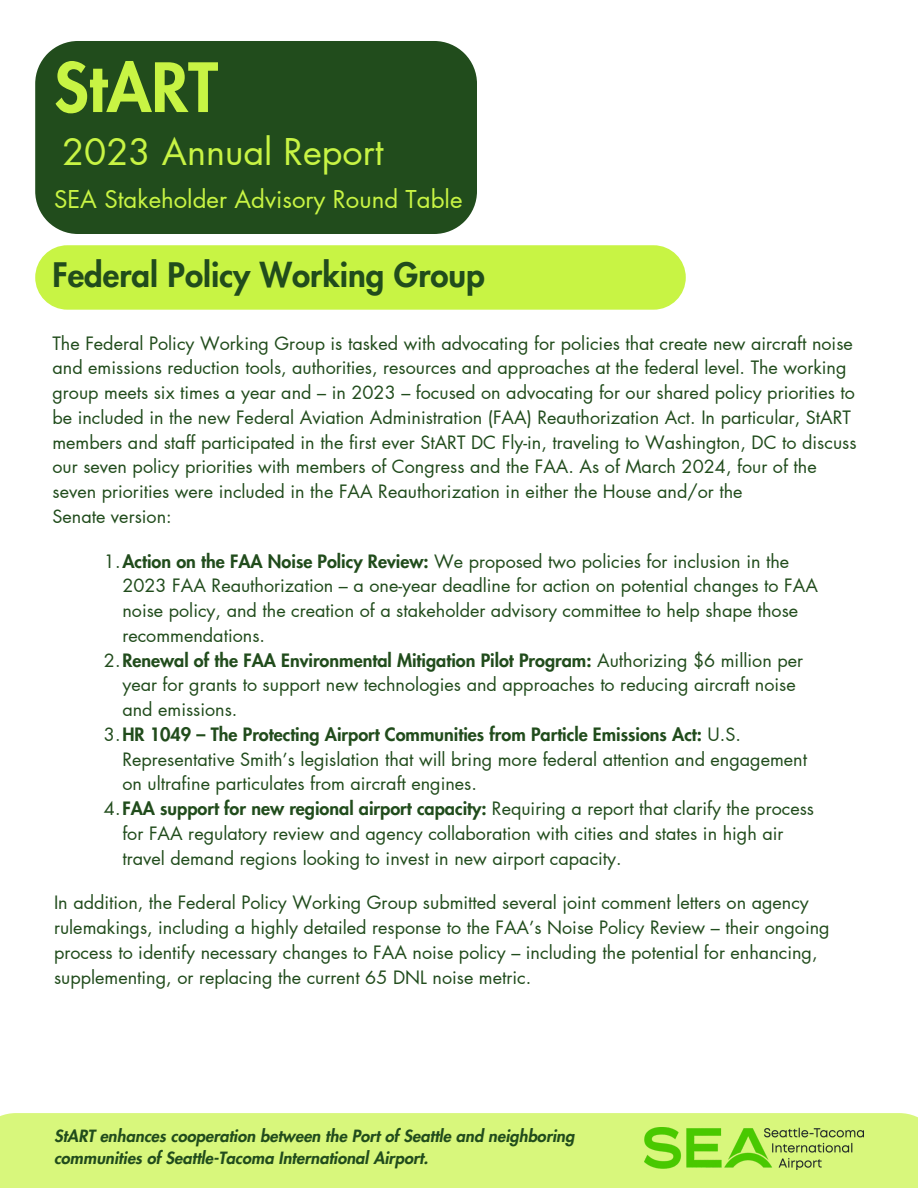
<style>
.page{position:relative;width:918px;height:1188px;background:#fff}
.page>*{position:absolute;margin:0;border:0;box-sizing:border-box;transform-origin:0 0}
.t1{font:800 66px "Futura LT Pro";color:#c8f444}
.t2{font:36px "Futura LT Pro";color:#c8f444}
.t3{font:800 33px "Futura LT Pro";color:#214c1c}
.t4{font:24px "Futura LT Pro";color:#c8f444}
.t5{font:18px/24.8px "Futura LT Pro";color:#214c1c}
.t6{font:italic 800 16.5px/22.5px "Futura LT Pro";color:#214c1c}
.s1{font-weight:800}
</style>
<div class="page">
<div style="left:35px;top:41px;width:442px;height:193px;background:#214c1c"></div>
<div style="left:0;top:1113px;width:918px;height:75px;background:#d8f77c"></div>
<img style="left:645px;top:1128px;width:219px;height:41px">
<div style="left:35px;top:245px;width:651px;height:65px;background:#c8f444;border-radius:32px"></div>
<p class="t1" style="left:54px;top:58px;width:165px">StART</p>
<p class="t2" style="left:62px;top:136px;width:323px">2023 Annual Report</p>
<p class="t4" style="left:54px;top:188px;width:410px">SEA Stakeholder Advisory Round Table</p>
<h5 class="t3" style="left:52px;top:260px;width:434px">Federal Policy Working Group</h5>
<h3 class="t5" style="left:52px;top:331px;width:806px">The Federal Policy Working Group is tasked with advocating for policies that create new aircraft noise and emissions reduction tools, authorities, resources and approaches at the federal level. The working group meets six times a year and – in 2023 – focused on advocating for our shared policy priorities to be included in the new Federal Aviation Administration (FAA) Reauthorization Act. In particular, StART members and staff participated in the first ever StART DC Fly-in, traveling to Washington, DC to discuss our seven policy priorities with members of Congress and the FAA. As of March 2024, four of the seven priorities were included in the FAA Reauthorization in either the House and/or the</h3>
<h4 class="t5" style="left:52px;top:505px;width:121px">Senate version:</h4>
<h2 class="t5" style="left:122px;top:549px;width:697px;text-indent:-18px">1.<span class="s1">Action on the FAA Noise Policy Review:</span> We proposed two policies for inclusion in the 2023 FAA Reauthorization – a one-year deadline for action on potential changes to FAA noise policy, and the creation of a stakeholder advisory committee to help shape those recommendations.</h2>
<p class="t5" style="left:122px;top:648px;width:682px;text-indent:-18px">2.<span class="s1">Renewal of the FAA Environmental Mitigation Pilot Program:</span> Authorizing $6 million per year for grants to support new technologies and approaches to reducing aircraft noise and emissions.</p>
<p class="t5" style="left:122px;top:723px;width:686px;text-indent:-18px">3.<span class="s1">HR 1049 – The Protecting Airport Communities from Particle Emissions Act:</span> U.S.<br>Representative Smith’s legislation that will bring more federal attention and engagement on ultrafine particulates from aircraft engines.</p>
<p class="t5" style="left:122px;top:797px;width:693px;text-indent:-18px">4.<span class="s1">FAA support for new regional airport capacity:</span> Requiring a report that clarify the process for FAA regulatory review and agency collaboration with cities and states in high air travel demand regions looking to invest in new airport capacity.</p>
<p class="t5" style="left:54px;top:891px;width:777px">In addition, the Federal Policy Working Group submitted several joint comment letters on agency rulemakings, including a highly detailed response to the FAA’s Noise Policy Review – their ongoing process to identify necessary changes to FAA noise policy – including the potential for enhancing, supplementing, or replacing the current 65 DNL noise metric.</p>
<p class="t6" style="left:54px;top:1125px;width:522px">StART enhances cooperation between the Port of Seattle and neighboring communities of Seattle-Tacoma International Airport.</p>
</div>
